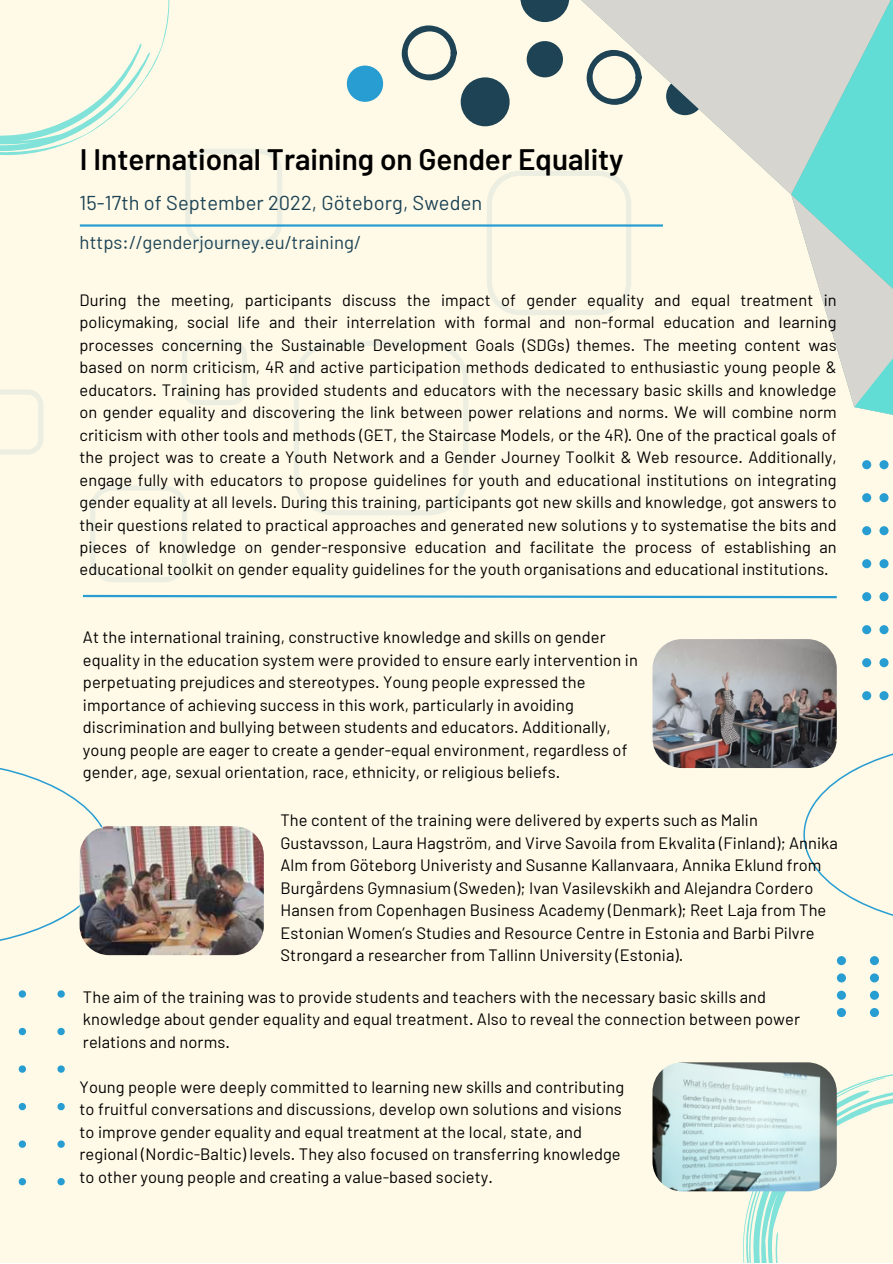
<style>
.page{position:relative;width:893px;height:1264px;background:#fff}
.page>*{position:absolute;margin:0;border:0;box-sizing:border-box;transform-origin:0 0}
.t1{font:600 29.55px "Barlow";color:#000}
.t2{font:20.1px "Barlow";letter-spacing:.005em;color:#1d4355}
.t3{font:18.6px "Barlow";letter-spacing:.005em;color:#1d4355}
.t4{font:16.5px/22.5px "Barlow";letter-spacing:.005em;color:#000}
.t5{font:16.35px/22.5px "Barlow";letter-spacing:.005em;color:#000;text-align:justify}
</style>
<div class="page">
<div style="left:0;top:0;width:892px;height:1262px;background:#fffae7"></div>
<svg style="left:185px;top:149px;width:97px;height:96px"></svg>
<svg style="left:294px;top:341px;width:174px;height:174px"></svg>
<svg style="left:487px;top:171px;width:67px;height:144px"></svg>
<svg style="left:182px;top:340px;width:65px;height:65px"></svg>
<svg style="left:90px;top:485px;width:97px;height:97px"></svg>
<svg style="left:0;top:389px;width:43px;height:65px"></svg>
<svg style="left:742px;top:1071px;width:150px;height:191px"></svg>
<div style="left:347px;top:66px;width:36px;height:36px;background:#289dd2;border-radius:50%"></div>
<div style="left:526px;top:41px;width:37px;height:36px;background:#1d4355;border-radius:50%"></div>
<div style="left:460px;top:77px;width:49px;height:49px;background:#1d4355;border-radius:50%"></div>
<svg style="left:520px;top:0;width:34px;height:22px"></svg>
<svg style="left:401px;top:25px;width:56px;height:56px"></svg>
<svg style="left:0;top:0;width:170px;height:155px"></svg>
<svg style="left:18px;top:990px;width:47px;height:195px"></svg>
<svg style="left:0;top:767px;width:104px;height:181px"></svg>
<hr style="left:80px;top:224px;width:583px;height:3px;background:#289dd2">
<svg style="left:82px;top:594px;width:755px;height:5px"></svg>
<svg style="left:554px;top:203px;width:109px;height:112px"></svg>
<svg style="left:554px;top:0;width:228px;height:203px"></svg>
<svg style="left:782px;top:0;width:110px;height:415px"></svg>
<svg style="left:803px;top:741px;width:89px;height:175px"></svg>
<svg style="left:862px;top:460px;width:27px;height:240px"></svg>
<svg style="left:836px;top:956px;width:43px;height:60px"></svg>
<img style="left:652px;top:639px;width:184px;height:129px;border-radius:29px">
<img style="left:80px;top:826px;width:184px;height:129px;border-radius:29px">
<img style="left:652px;top:1062px;width:184px;height:129px;border-radius:29px">
<p class="t1" style="left:80px;top:140px;width:545px">I International Training on Gender Equality</p>
<p class="t2" style="left:80px;top:190px;width:404px">15-17th of September 2022, Göteborg, Sweden</p>
<p class="t3" style="left:80px;top:230px;width:283px">https://genderjourney.eu/training/</p>
<p class="t5" style="left:80px;top:288px;width:758px">During the meeting, participants discuss the impact of gender equality and equal treatment in policymaking, social life and their interrelation with formal and non-formal education and learning processes concerning the Sustainable Development Goals (SDGs) themes. The meeting content was based on norm criticism, 4R and active participation methods dedicated to enthusiastic young people &amp; educators. Training has provided students and educators with the necessary basic skills and knowledge on gender equality and discovering the link between power relations and norms. We will combine norm criticism with other tools and methods (GET, the Staircase Models, or the 4R). One of the practical goals of the project was to create a Youth Network and a Gender Journey Toolkit &amp; Web resource. Additionally, engage fully with educators to propose guidelines for youth and educational institutions on integrating gender equality at all levels. During this training, participants got new skills and knowledge, got answers to their questions related to practical approaches and generated new solutions y to systematise the bits and pieces of knowledge on gender-responsive education and facilitate the process of establishing an educational toolkit on gender equality guidelines for the youth organisations and educational institutions.</p>
<p class="t4" style="left:83px;top:625px;width:556px">At the international training, constructive knowledge and skills on gender equality in the education system were provided to ensure early intervention in perpetuating prejudices and stereotypes. Young people expressed the importance of achieving success in this work, particularly in avoiding discrimination and bullying between students and educators. Additionally, young people are eager to create a gender-equal environment, regardless of gender, age, sexual orientation, race, ethnicity, or religious beliefs.</p>
<p class="t4" style="left:280px;top:808px;width:559px">The content of the training were delivered by experts such as Malin Gustavsson, Laura Hagström, and Virve Savoila from Ekvalita (Finland); Annika Alm from Göteborg Univeristy and Susanne Kallanvaara, Annika Eklund from Burgårdens Gymnasium (Sweden); Ivan Vasilevskikh and Alejandra Cordero Hansen from Copenhagen Business Academy (Denmark); Reet Laja from The Estonian Women’s Studies and Resource Centre in Estonia and Barbi Pilvre Strongard a researcher from Tallinn University (Estonia).</p>
<p class="t4" style="left:83px;top:985px;width:718px">The aim of the training was to provide students and teachers with the necessary basic skills and knowledge about gender equality and equal treatment. Also to reveal the connection between power relations and norms.</p>
<p class="t4" style="left:80px;top:1075px;width:546px">Young people were deeply committed to learning new skills and contributing to fruitful conversations and discussions, develop own solutions and visions to improve gender equality and equal treatment at the local, state, and regional (Nordic-Baltic) levels. They also focused on transferring knowledge to other young people and creating a value-based society.</p>
</div>
